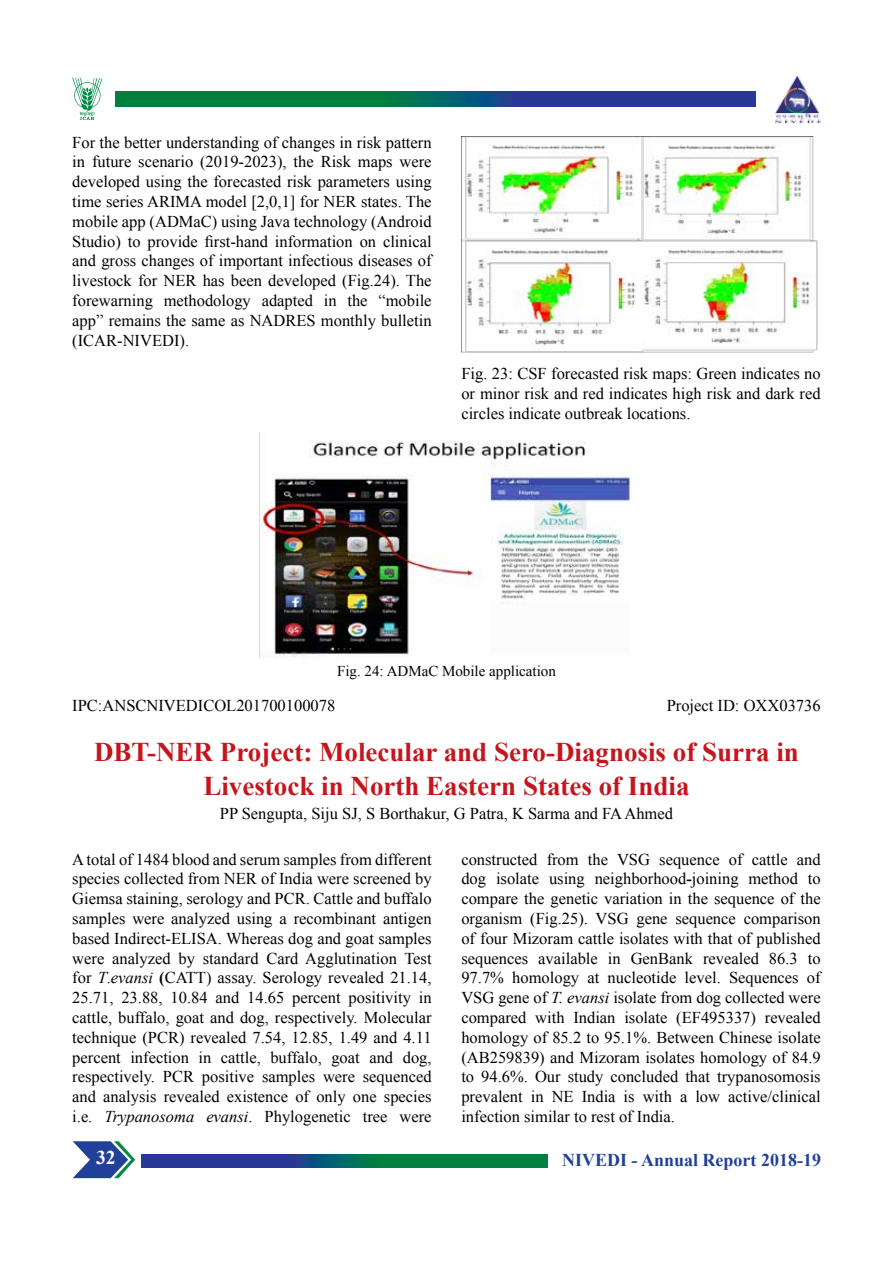
<style>
.page{position:relative;width:893px;height:1263px;background:#fff}
.page>*{position:absolute;margin:0;border:0;box-sizing:border-box;transform-origin:0 0}
.t1{font:700 27px/33.8px "Times New Roman";color:#c4161c;text-align:center}
.t2{font:700 19.5px "Times New Roman";color:#fff}
.t3{font:700 18px "Times New Roman";color:#21409a}
.t4{font:16.5px/19.8px "Times New Roman";color:#000;text-align:justify}
.t5{font:15px "Times New Roman";color:#000}
.s1{font-style:italic}
.s2{font-weight:700}
</style>
<div class="page">
<svg style="left:141px;top:1154px;width:407px;height:14px;background:#105e68"></svg>
<svg style="left:72px;top:78px;width:31px;height:42px"></svg>
<img style="left:775px;top:75px;width:46px;height:48px">
<svg style="left:116px;top:91px;width:639px;height:15px;background:#105e68"></svg>
<svg style="left:73px;top:1141px;width:62px;height:37px"></svg>
<img style="left:461px;top:136px;width:357px;height:217px">
<img style="left:259px;top:433px;width:371px;height:225px">
<p class="t4" style="left:72px;top:132px;width:361px">For the better understanding of changes in risk pattern in future scenario (2019-2023), the Risk maps were developed using the forecasted risk parameters using time series ARIMA model [2,0,1] for NER states. The mobile app (ADMaC) using Java technology (Android Studio) to provide first-hand information on clinical and gross changes of important infectious diseases of livestock for NER has been developed (Fig.24). The forewarning methodology adapted in the “mobile app” remains the same as NADRES monthly bulletin (ICAR-NIVEDI).</p>
<p class="t4" style="left:461px;top:363px;width:361px">Fig. 23: CSF forecasted risk maps: Green indicates no or minor risk and red indicates high risk and dark red circles indicate outbreak locations.</p>
<p class="t5" style="left:337px;top:661px;width:220px">Fig. 24: ADMaC Mobile application</p>
<p class="t4" style="left:72px;top:695px;width:265px">IPC:ANSCNIVEDICOL201700100078</p>
<p class="t4" style="left:667px;top:695px;width:155px">Project ID: OXX03736</p>
<h1 class="t1" style="left:94px;top:735px;width:706px">DBT-NER Project: Molecular and Sero-Diagnosis of Surra in<br>Livestock in North Eastern States of India</h1>
<p class="t4" style="left:220px;top:803px;width:455px">PP Sengupta, Siju SJ, S Borthakur, G Patra, K Sarma and FA Ahmed</p>
<p class="t4" style="left:72px;top:849px;width:361px">A total of 1484 blood and serum samples from different species collected from NER of India were screened by Giemsa staining, serology and PCR. Cattle and buffalo samples were analyzed using a recombinant antigen based Indirect-ELISA. Whereas dog and goat samples were analyzed by standard Card Agglutination Test for <span class="s1">T</span>.<span class="s1">evansi</span> <span class="s2">(</span>CATT) assay. Serology revealed 21.14, 25.71, 23.88, 10.84 and 14.65 percent positivity in cattle, buffalo, goat and dog, respectively. Molecular technique (PCR) revealed 7.54, 12.85, 1.49 and 4.11 percent infection in cattle, buffalo, goat and dog, respectively. PCR positive samples were sequenced and analysis revealed existence of only one species i.e. <span class="s1">Trypanosoma evansi</span>. Phylogenetic tree were</p>
<p class="t4" style="left:461px;top:849px;width:361px">constructed from the VSG sequence of cattle and dog isolate using neighborhood<span class="s2">-</span>joining method to compare the genetic variation in the sequence of the organism (Fig.25). VSG gene sequence comparison of four Mizoram cattle isolates with that of published sequences available in GenBank revealed 86.3 to 97.7% homology at nucleotide level. Sequences of VSG gene of <span class="s1">T. evansi</span> isolate from dog collected were compared with Indian isolate (EF495337) revealed homology of 85.2 to 95.1%. Between Chinese isolate (AB259839) and Mizoram isolates homology of 84.9 to 94.6%. Our study concluded that trypanosomosis prevalent in NE India is with a low active/clinical infection similar to rest of India.</p>
<p class="t2" style="left:96px;top:1144px;width:21px">32</p>
<p class="t3" style="left:562px;top:1148px;width:261px">NIVEDI - Annual Report 2018-19</p>
</div>
